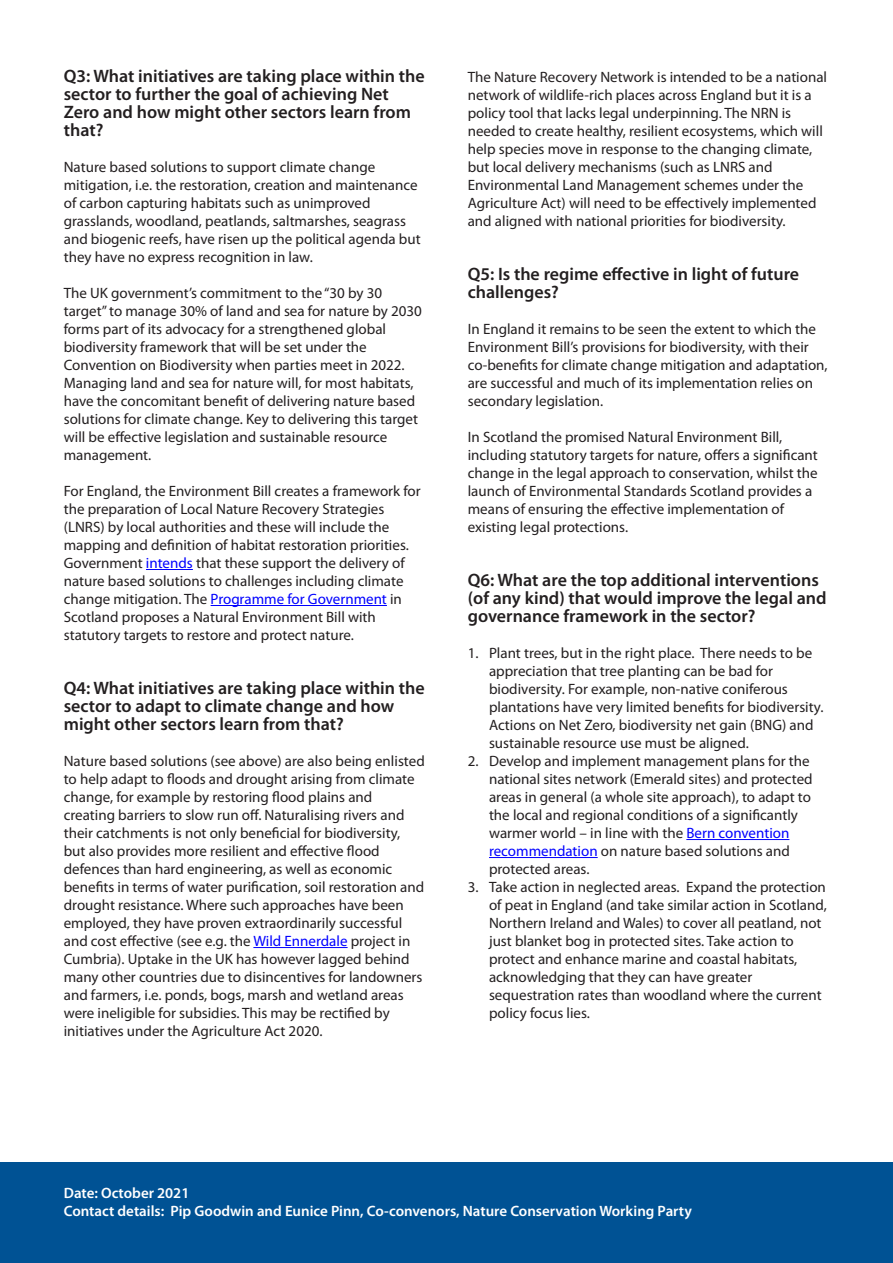
<style>
.page{position:relative;width:893px;height:1263px;background:#fff}
.page>*{position:absolute;margin:0;border:0;box-sizing:border-box;transform-origin:0 0}
.t1{font:600 18px/18px "Myriad Pro";color:#231f20}
.t2{font:15px/18px "Myriad Pro";color:#231f20}
.t3{font:600 15px/18px "Myriad Pro";color:#fff}
.s1{color:#00f}
</style>
<div class="page">
<div style="left:0;top:1162px;width:893px;height:101px;background:#005294"></div>
<hr style="left:146px;top:569px;width:47px;height:1px;background:#00f">
<hr style="left:211px;top:605px;width:176px;height:1px;background:#00f">
<hr style="left:253px;top:947px;width:95px;height:1px;background:#00f">
<hr style="left:686px;top:839px;width:103px;height:1px;background:#00f">
<hr style="left:489px;top:857px;width:109px;height:1px;background:#00f">
<p class="t1" style="left:64px;top:68px;width:363px">Q3: What initiatives are taking place within the sector to further the goal of achieving Net Zero and how might other sectors learn from that?</p>
<p class="t2" style="left:64px;top:159px;width:358px">Nature based solutions to support climate change mitigation, i.e. the restoration, creation and maintenance of carbon capturing habitats such as unimproved grasslands, woodland, peatlands, saltmarshes, seagrass and biogenic reefs, have risen up the political agenda but they have no express recognition in law.</p>
<p class="t2" style="left:64px;top:285px;width:360px">The UK government’s commitment to the “30 by 30 target”to manage 30% of land and sea for nature by 2030 forms part of its advocacy for a strengthened global biodiversity framework that will be set under the Convention on Biodiversity when parties meet in 2022.<br>Managing land and sea for nature will, for most habitats, have the concomitant benefit of delivering nature based solutions for climate change. Key to delivering this target will be effective legislation and sustainable resource management.</p>
<p class="t2" style="left:64px;top:483px;width:358px">For England, the Environment Bill creates a framework for the preparation of Local Nature Recovery Strategies (LNRS) by local authorities and these will include the mapping and definition of habitat restoration priorities.<br>Government <span class="s1">intends</span> that these support the delivery of nature based solutions to challenges including climate change mitigation. The <span class="s1">Programme for Government</span> in Scotland proposes a Natural Environment Bill with statutory targets to restore and protect nature.</p>
<p class="t1" style="left:64px;top:680px;width:363px">Q4: What initiatives are taking place within the sector to adapt to climate change and how might other sectors learn from that?</p>
<p class="t2" style="left:64px;top:753px;width:362px">Nature based solutions (see above) are also being enlisted to help adapt to floods and drought arising from climate change, for example by restoring flood plains and creating barriers to slow run off. Naturalising rivers and their catchments is not only beneficial for biodiversity, but also provides more resilient and effective flood defences than hard engineering, as well as economic benefits in terms of water purification, soil restoration and drought resistance. Where such approaches have been employed, they have proven extraordinarily successful and cost effective (see e.g. the <span class="s1">Wild Ennerdale</span> project in Cumbria). Uptake in the UK has however lagged behind many other countries due to disincentives for landowners and farmers, i.e. ponds, bogs, marsh and wetland areas were ineligible for subsidies. This may be rectified by initiatives under the Agriculture Act 2020.</p>
<p class="t2" style="left:468px;top:69px;width:361px">The Nature Recovery Network is intended to be a national network of wildlife-rich places across England but it is a policy tool that lacks legal underpinning. The NRN is needed to create healthy, resilient ecosystems, which will help species move in response to the changing climate, but local delivery mechanisms (such as LNRS and Environmental Land Management schemes under the Agriculture Act) will need to be effectively implemented and aligned with national priorities for biodiversity.</p>
<p class="t1" style="left:468px;top:266px;width:333px">Q5: Is the regime effective in light of future challenges?</p>
<p class="t2" style="left:468px;top:321px;width:361px">In England it remains to be seen the extent to which the Environment Bill’s provisions for biodiversity, with their co-benefits for climate change mitigation and adaptation, are successful and much of its implementation relies on secondary legislation.</p>
<p class="t2" style="left:468px;top:429px;width:352px">In Scotland the promised Natural Environment Bill, including statutory targets for nature, offers a significant change in the legal approach to conservation, whilst the launch of Environmental Standards Scotland provides a means of ensuring the effective implementation of existing legal protections.</p>
<p class="t1" style="left:468px;top:572px;width:360px">Q6: What are the top additional interventions (of any kind) that would improve the legal and governance framework in the sector?</p>
<p class="t2" style="left:489px;top:645px;width:336px;text-indent:-21px">1. Plant trees, but in the right place. There needs to be appreciation that tree planting can be bad for biodiversity. For example, non-native coniferous plantations have very limited benefits for biodiversity.<br>Actions on Net Zero, biodiversity net gain (BNG) and sustainable resource use must be aligned.</p>
<p class="t2" style="left:489px;top:753px;width:325px;text-indent:-21px">2. Develop and implement management plans for the national sites network (Emerald sites) and protected areas in general (a whole site approach), to adapt to the local and regional conditions of a significantly warmer world – in line with the <span class="s1">Bern convention recommendation</span> on nature based solutions and protected areas.</p>
<p class="t2" style="left:489px;top:879px;width:339px;text-indent:-21px">3. Take action in neglected areas. Expand the protection of peat in England (and take similar action in Scotland, Northern Ireland and Wales) to cover all peatland, not just blanket bog in protected sites. Take action to protect and enhance marine and coastal habitats, acknowledging that they can have greater sequestration rates than woodland where the current policy focus lies.</p>
<p class="t3" style="left:64px;top:1185px;width:630px">Date: October 2021<br>Contact details: Pip Goodwin and Eunice Pinn, Co-convenors, Nature Conservation Working Party</p>
</div>
